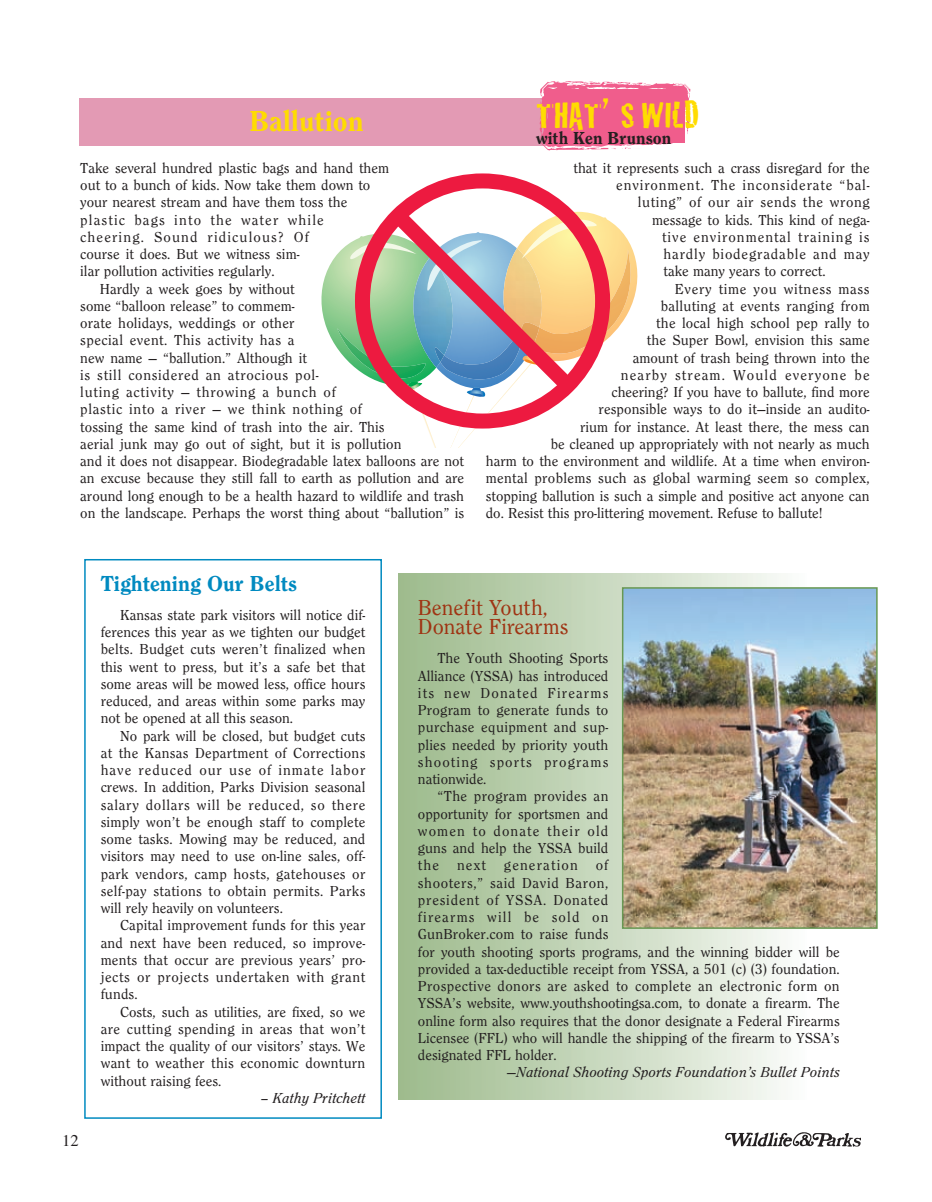
<style>
.page{position:relative;width:932px;height:1202px;background:#fff}
.page>*{position:absolute;margin:0;border:0;box-sizing:border-box;transform-origin:0 0}
.t1{font:37.5px "Cracked";color:#ffdc01}
.t2{font:30px "Clearface Heavy DTC";color:#ffdc01}
.t3{font:22.5px/19.5px "Clearface Regular DTC";color:#9f3413}
.t4{font:22.5px "Clearface Heavy DTC";color:#008ac0}
.t5{font:18px "Clearface Heavy DTC";color:#231f20}
.t6{font:16.5px "Times";color:#231f20}
.t7{font:15px/17.2px "Clearface Regular DTC";color:#231f20;text-align:justify}
.t8{font:15px "Clearface Regular DTC";letter-spacing:.045em;color:#231f20}
.t9{font:15px "Clearface Regular DTC";letter-spacing:.075em;color:#231f20}
.t10{font:15px "Clearface Regular DTC";letter-spacing:.02em;color:#231f20}
.t11{font:15px "Clearface Regular Italic DTC";color:#231f20}
.t12{font:15px "Clearface Regular DTC";letter-spacing:.055em;color:#231f20}
.t13{font:15px "Clearface Regular DTC";letter-spacing:.05em;color:#231f20}
.t14{font:15px "Clearface Regular DTC";letter-spacing:.03em;color:#231f20}
.t15{font:15px "Clearface Regular DTC";letter-spacing:.035em;color:#231f20}
.t16{font:15px "Clearface Regular DTC";letter-spacing:.065em;color:#231f20}
</style>
<div class="page">
<img style="left:398px;top:574px;width:411px;height:526px">
<svg style="left:725px;top:1132px;width:136px;height:14px"></svg>
<svg style="left:394px;top:173px;width:177px;height:36px"></svg>
<svg style="left:321px;top:209px;width:316px;height:239px"></svg>
<div style="left:79px;top:98px;width:517px;height:47px;background:#e39ab4"></div>
<svg style="left:539px;top:81px;width:151px;height:70px;background:#f1759d"></svg>
<div style="left:84px;top:559px;width:298px;height:559px;border:2px solid #008ac0"></div>
<img style="left:625px;top:590px;width:249px;height:335px">
<div style="left:622px;top:587px;width:255px;height:341px;border:2px solid #689853"></div>
<h2 class="t2" style="left:249px;top:110px;width:116px">Ballution</h2>
<h1 class="t1" style="left:536px;top:92px;width:164px">THAT’ S WILD</h1>
<p class="t5" style="left:536px;top:131px;width:137px">with Ken Brunson</p>
<p class="t7" style="left:80px;top:160px;width:310px">Take several hundred plastic bags and hand them</p>
<p class="t7" style="left:80px;top:177px;width:291px">out to a bunch of kids. Now take them down to</p>
<p class="t7" style="left:80px;top:195px;width:268px">your nearest stream and have them toss the</p>
<p class="t9" style="left:80px;top:214px;width:245px">plastic bags into the water while</p>
<p class="t9" style="left:80px;top:231px;width:230px">cheering. Sound ridiculous? Of</p>
<p class="t7" style="left:80px;top:246px;width:221px">course it does. But we witness sim-</p>
<p class="t7" style="left:80px;top:264px;width:196px">ilar pollution activities regularly.</p>
<p class="t7" style="left:100px;top:281px;width:196px">Hardly a week goes by without</p>
<p class="t7" style="left:80px;top:298px;width:216px">some “balloon release” to commem-</p>
<p class="t7" style="left:80px;top:315px;width:216px">orate holidays, weddings or other</p>
<p class="t14" style="left:80px;top:335px;width:216px">special event. This activity has a</p>
<p class="t7" style="left:80px;top:350px;width:228px">new name — “ballution.” Although it</p>
<p class="t8" style="left:80px;top:369px;width:240px">is still considered an atrocious pol-</p>
<p class="t13" style="left:80px;top:386px;width:257px">luting activity — throwing a bunch of</p>
<p class="t8" style="left:80px;top:404px;width:283px">plastic into a river — we think nothing of</p>
<p class="t7" style="left:80px;top:419px;width:306px">tossing the same kind of trash into the air. This</p>
<p class="t7" style="left:80px;top:436px;width:323px">aerial junk may go out of sight, but it is pollution</p>
<p class="t7" style="left:80px;top:453px;width:385px">and it does not disappear. Biodegradable latex balloons are not</p>
<p class="t7" style="left:80px;top:471px;width:385px">an excuse because they still fall to earth as pollution and are</p>
<p class="t7" style="left:80px;top:488px;width:385px">around long enough to be a health hazard to wildlife and trash</p>
<p class="t7" style="left:80px;top:505px;width:385px">on the landscape. Perhaps the worst thing about “ballution” is</p>
<p class="t7" style="left:573px;top:160px;width:297px">that it represents such a crass disregard for the</p>
<p class="t12" style="left:616px;top:179px;width:255px">environment. The inconsiderate “bal-</p>
<p class="t15" style="left:638px;top:197px;width:233px">luting” of our air sends the wrong</p>
<p class="t7" style="left:652px;top:212px;width:219px">message to kids. This kind of nega-</p>
<p class="t16" style="left:662px;top:231px;width:209px">tive environmental training is</p>
<p class="t12" style="left:663px;top:248px;width:208px">hardly biodegradable and may</p>
<p class="t7" style="left:663px;top:264px;width:163px">take many years to correct.</p>
<p class="t8" style="left:675px;top:283px;width:196px">Every time you witness mass</p>
<p class="t10" style="left:660px;top:300px;width:210px">balluting at events ranging from</p>
<p class="t7" style="left:656px;top:315px;width:215px">the local high school pep rally to</p>
<p class="t7" style="left:647px;top:333px;width:224px">the Super Bowl, envision this same</p>
<p class="t7" style="left:632px;top:350px;width:238px">amount of trash being thrown into the</p>
<p class="t9" style="left:621px;top:369px;width:250px">nearby stream. Would everyone be</p>
<p class="t7" style="left:611px;top:384px;width:260px">cheering? If you have to ballute, find more</p>
<p class="t7" style="left:598px;top:402px;width:273px">responsible ways to do it—inside an audito-</p>
<p class="t7" style="left:580px;top:419px;width:291px">rium for instance. At least there, the mess can</p>
<p class="t7" style="left:551px;top:436px;width:320px">be cleaned up appropriately with not nearly as much</p>
<p class="t7" style="left:486px;top:453px;width:385px">harm to the environment and wildlife. At a time when environ-</p>
<p class="t10" style="left:486px;top:473px;width:385px">mental problems such as global warming seem so complex,</p>
<p class="t7" style="left:486px;top:488px;width:385px">stopping ballution is such a simple and positive act anyone can</p>
<p class="t7" style="left:486px;top:505px;width:338px">do. Resist this pro-littering movement. Refuse to ballute!</p>
<p class="t6" style="left:62px;top:1134px;width:18px">12</p>
<h3 class="t4" style="left:101px;top:574px;width:198px">Tightening Our Belts</h3>
<p class="t7" style="left:101px;top:607px;width:266px;text-indent:20px">Kansas state park visitors will notice dif&shy;ferences this year as we tighten our budget belts. Budget cuts weren’t finalized when this went to press, but it’s a safe bet that some areas will be mowed less, office hours reduced, and areas within some parks may not be opened at all this season.</p>
<p class="t7" style="left:101px;top:727px;width:266px;text-indent:20px">No park will be closed, but budget cuts at the Kansas Department of Corrections have reduced our use of inmate labor crews. In addition, Parks Division seasonal salary dollars will be reduced, so there simply won’t be enough staff to complete some tasks. Mowing may be reduced, and visitors may need to use on-line sales, off&shy;park vendors, camp hosts, gatehouses or self-pay stations to obtain permits. Parks will rely heavily on volunteers.</p>
<p class="t7" style="left:101px;top:917px;width:266px;text-indent:20px">Capital improvement funds for this year and next have been reduced, so improve&shy;ments that occur are previous years’ pro&shy;jects or projects undertaken with grant funds.</p>
<p class="t7" style="left:101px;top:1003px;width:266px;text-indent:20px">Costs, such as utilities, are fixed, so we are cutting spending in areas that won’t impact the quality of our visitors’ stays. We want to weather this economic downturn without raising fees.</p>
<p class="t11" style="left:261px;top:1092px;width:106px">– Kathy Pritchett</p>
<h3 class="t3" style="left:418px;top:598px;width:152px">Benefit Youth,<br>Donate Firearms</h3>
<p class="t7" style="left:418px;top:650px;width:192px;text-indent:20px">The Youth Shooting Sports Alliance (YSSA) has introduced its new Donated Firearms Program to generate funds to purchase equipment and sup&shy;plies needed by priority youth shooting sports programs nationwide.</p>
<p class="t7" style="left:418px;top:788px;width:423px;text-align:left;text-indent:20px">“The program provides an<br>opportunity for sportsmen and<br>women to donate their old<br>guns and help the YSSA build<br>the next generation of<br>shooters,” said David Baron,<br>president of YSSA. Donated<br>firearms will be sold on<br>GunBroker.com to raise funds<br>for youth shooting sports programs, and the winning bidder will be provided a tax-deductible receipt from YSSA, a 501 (c) (3) foundation.<br>Prospective donors are asked to complete an electronic form on YSSA’s website, www.youthshootingsa.com, to donate a firearm. The online form also requires that the donor designate a Federal Firearms Licensee (FFL) who will handle the shipping of the firearm to YSSA’s designated FFL holder.</p>
<p class="t11" style="left:507px;top:1066px;width:334px">—National Shooting Sports Foundation’s Bullet Points</p>
</div>
